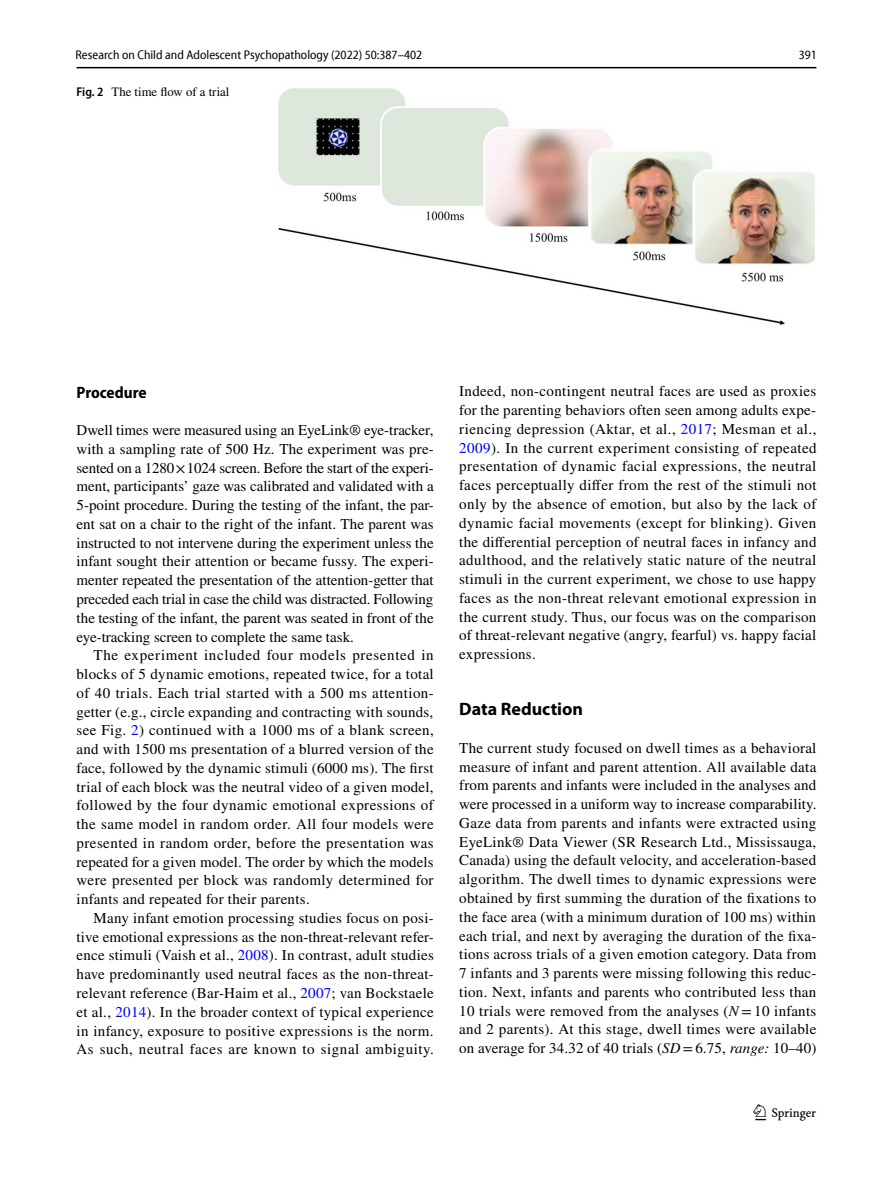
<style>
.page{position:relative;width:893px;height:1187px;background:#fff}
.page>*{position:absolute;margin:0;border:0;box-sizing:border-box;transform-origin:0 0}
.t1{font:22.5px "Springnew Regular 3";color:#000}
.t2{font:700 18px "Myriad Pro";color:#000}
.t3{font:700 semi-condensed 16.5px "Myriad Pro";letter-spacing:-.005em;color:#000}
.t4{font:15px/18.8px "STIX";letter-spacing:.015em;color:#000;text-align:justify}
.t5{font:semi-condensed 12.75px "Myriad Pro Unic";color:#000}
.t6{font:12.75px "STIX";color:#000}
.s1{font-family:"Myriad Pro";font-weight:600;font-stretch:semi-condensed}
.s2{color:#00f}
.s3{font-style:italic}
</style>
<div class="page">
<hr style="left:77px;top:67px;width:739px;height:1px;background:#000">
<img style="left:278px;top:88px;width:537px;height:237px">
<p class="t5" style="left:76px;top:50px;width:348px">Research on Child and Adolescent Psychopathology (2022) 50:387–402</p>
<p class="t5" style="left:799px;top:50px;width:20px">391</p>
<p class="t6" style="left:77px;top:83px;width:154px"><span class="s1">Fig. 2</span> The time flow of a trial</p>
<p class="t3" style="left:77px;top:383px;width:72px">Procedure</p>
<p class="t4" style="left:77px;top:421px;width:359px">Dwell times were measured using an EyeLink® eye-tracker, with a sampling rate of 500 Hz. The experiment was pre&shy;sented on a 1280×1024 screen. Before the start of the experi&shy;ment, participants’ gaze was calibrated and validated with a 5-point procedure. During the testing of the infant, the par&shy;ent sat on a chair to the right of the infant. The parent was instructed to not intervene during the experiment unless the infant sought their attention or became fussy. The experi&shy;menter repeated the presentation of the attention-getter that preceded each trial in case the child was distracted. Following the testing of the infant, the parent was seated in front of the eye-tracking screen to complete the same task.</p>
<p class="t4" style="left:77px;top:646px;width:359px;text-indent:17px">The experiment included four models presented in blocks of 5 dynamic emotions, repeated twice, for a total of 40 trials. Each trial started with a 500 ms attention&shy;getter (e.g., circle expanding and contracting with sounds, see Fig. <span class="s2">2</span>) continued with a 1000 ms of a blank screen, and with 1500 ms presentation of a blurred version of the face, followed by the dynamic stimuli (6000 ms). The first trial of each block was the neutral video of a given model, followed by the four dynamic emotional expressions of the same model in random order. All four models were presented in random order, before the presentation was repeated for a given model. The order by which the models were presented per block was randomly determined for infants and repeated for their parents.</p>
<p class="t4" style="left:77px;top:909px;width:359px;text-indent:17px">Many infant emotion processing studies focus on posi&shy;tive emotional expressions as the non-threat-relevant refer&shy;ence stimuli (Vaish et al., <span class="s2">2008</span>). In contrast, adult studies have predominantly used neutral faces as the non-threat&shy;relevant reference (Bar-Haim et al., <span class="s2">2007</span>; van Bockstaele et al., <span class="s2">2014</span>). In the broader context of typical experience in infancy, exposure to positive expressions is the norm.<br>As such, neutral faces are known to signal ambiguity.</p>
<p class="t4" style="left:459px;top:383px;width:359px">Indeed, non-contingent neutral faces are used as proxies for the parenting behaviors often seen among adults expe&shy;riencing depression (Aktar, et al., <span class="s2">2017</span>; Mesman et al., <span class="s2">2009</span>). In the current experiment consisting of repeated presentation of dynamic facial expressions, the neutral faces perceptually differ from the rest of the stimuli not only by the absence of emotion, but also by the lack of dynamic facial movements (except for blinking). Given the differential perception of neutral faces in infancy and adulthood, and the relatively static nature of the neutral stimuli in the current experiment, we chose to use happy faces as the non-threat relevant emotional expression in the current study. Thus, our focus was on the comparison of threat-relevant negative (angry, fearful) vs. happy facial expressions.</p>
<p class="t2" style="left:459px;top:697px;width:125px">Data Reduction</p>
<p class="t4" style="left:459px;top:739px;width:359px">The current study focused on dwell times as a behavioral measure of infant and parent attention. All available data from parents and infants were included in the analyses and were processed in a uniform way to increase comparability.<br>Gaze data from parents and infants were extracted using EyeLink® Data Viewer (SR Research Ltd., Mississauga, Canada) using the default velocity, and acceleration-based algorithm. The dwell times to dynamic expressions were obtained by first summing the duration of the fixations to the face area (with a minimum duration of 100 ms) within each trial, and next by averaging the duration of the fixa&shy;tions across trials of a given emotion category. Data from 7 infants and 3 parents were missing following this reduc&shy;tion. Next, infants and parents who contributed less than 10 trials were removed from the analyses (<span class="s3">N</span> =10 infants and 2 parents). At this stage, dwell times were available on average for 34.32 of 40 trials (<span class="s3">SD</span>=6.75, <span class="s3">range:</span> 10–40)</p>
<h1 class="t1" style="left:755px;top:1104px;width:62px">1 3</h1>
</div>
